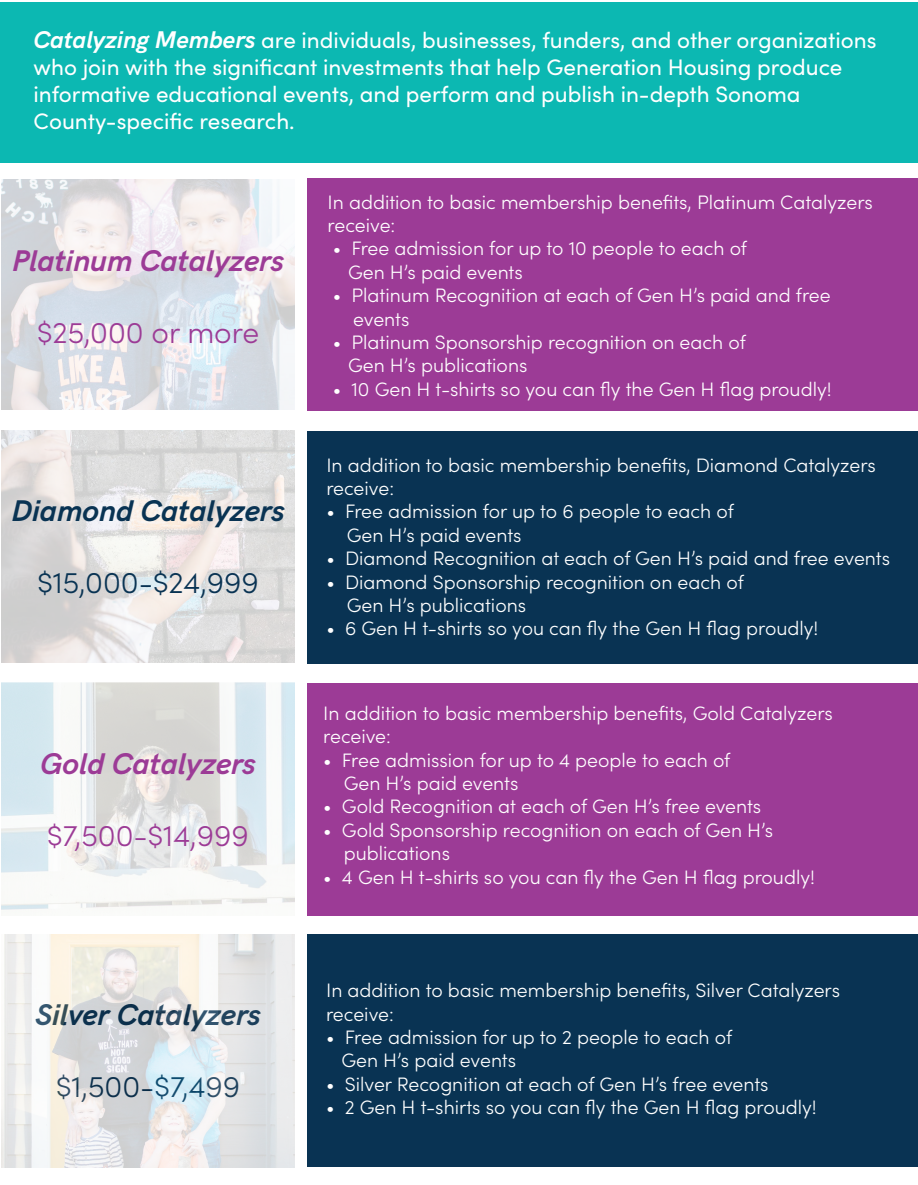
<style>
.page{position:relative;width:918px;height:1185px;background:#fff}
.page>*{position:absolute;margin:0;border:0;box-sizing:border-box;transform-origin:0 0}
.t1{font:italic 30px "HK Grotesk Bold Legacy";color:#093353}
.t2{font:italic 30px "HK Grotesk Bold Legacy";color:#9c3b96}
.t3{font:300 30px "Sofia Pro";color:#093353}
.t4{font:300 30px "Sofia Pro";color:#9c3b96}
.t5{font:22.5px/27px "Sofia Pro";color:#fff}
.t6{font:300 19.5px/23.4px "Sofia Pro";color:#fff}
.s1{font-family:"HK Grotesk";font-weight:700;font-style:italic;font-size:24px}
</style>
<div class="page">
<div style="left:308px;top:934px;width:610px;height:232px;background:#093353"></div>
<div style="left:308px;top:683px;width:610px;height:232px;background:#9c3b96"></div>
<div style="left:308px;top:431px;width:610px;height:232px;background:#093353"></div>
<div style="left:308px;top:178px;width:610px;height:233px;background:#9c3b96"></div>
<img style="left:2px;top:179px;width:293px;height:230px">
<img style="left:2px;top:682px;width:293px;height:228px">
<img style="left:2px;top:430px;width:293px;height:232px">
<img style="left:2px;top:934px;width:292px;height:233px">
<div style="left:0;top:2px;width:918px;height:161px;background:#0cb8b2"></div>
<p class="t5" style="left:34px;top:25px;width:845px"><span class="s1">Catalyzing Members</span> are individuals, businesses, funders, and other organizations who join with the significant investments that help Generation Housing produce informative educational events, and perform and publish in-depth Sonoma County-specific research.</p>
<h1 class="t2" style="left:12px;top:238px;width:273px">Platinum Catalyzers</h1>
<h1 class="t4" style="left:37px;top:311px;width:224px">$25,000 or more</h1>
<h1 class="t1" style="left:12px;top:488px;width:275px">Diamond Catalyzers</h1>
<h1 class="t3" style="left:37px;top:560px;width:223px">$15,000-$24,999</h1>
<h1 class="t2" style="left:40px;top:740px;width:218px">Gold Catalyzers</h1>
<h1 class="t4" style="left:47px;top:813px;width:203px">$7,500-$14,999</h1>
<h1 class="t1" style="left:35px;top:992px;width:227px">Silver Catalyzers</h1>
<h1 class="t3" style="left:56px;top:1064px;width:186px">$1,500-$7,499</h1>
<p class="t6" style="left:328px;top:189px;width:547px">In addition to basic membership benefits, Platinum Catalyzers receive:</p>
<p class="t6" style="left:348px;top:236px;width:401px;text-indent:-15px">• Free admission for up to 10 people to each of<br>Gen H’s paid events</p>
<p class="t6" style="left:353px;top:282px;width:479px;text-indent:-20px">• Platinum Recognition at each of Gen H’s paid and free events</p>
<p class="t6" style="left:348px;top:329px;width:399px;text-indent:-15px">• Platinum Sponsorship recognition on each of<br>Gen H’s publications</p>
<p class="t6" style="left:333px;top:376px;width:500px">• 10 Gen H t-shirts so you can fly the Gen H flag proudly!</p>
<p class="t6" style="left:326px;top:452px;width:551px">In addition to basic membership benefits, Diamond Catalyzers receive:</p>
<p class="t6" style="left:347px;top:498px;width:389px;text-indent:-20px">• Free admission for up to 6 people to each of<br>Gen H’s paid events</p>
<p class="t6" style="left:326px;top:545px;width:565px">• Diamond Recognition at each of Gen H’s paid and free events</p>
<p class="t6" style="left:347px;top:569px;width:399px;text-indent:-20px">• Diamond Sponsorship recognition on each of<br>Gen H’s publications</p>
<p class="t6" style="left:326px;top:615px;width:494px">• 6 Gen H t-shirts so you can fly the Gen H flag proudly!</p>
<p class="t6" style="left:323px;top:700px;width:511px">In addition to basic membership benefits, Gold Catalyzers receive:</p>
<p class="t6" style="left:344px;top:746px;width:388px;text-indent:-20px">• Free admission for up to 4 people to each of<br>Gen H’s paid events</p>
<p class="t6" style="left:323px;top:793px;width:440px">• Gold Recognition at each of Gen H’s free events</p>
<p class="t6" style="left:344px;top:817px;width:431px;text-indent:-20px">• Gold Sponsorship recognition on each of Gen H’s publications</p>
<p class="t6" style="left:323px;top:863px;width:493px">• 4 Gen H t-shirts so you can fly the Gen H flag proudly!</p>
<p class="t6" style="left:326px;top:977px;width:516px">In addition to basic membership benefits, Silver Catalyzers receive:</p>
<p class="t6" style="left:341px;top:1024px;width:392px;text-indent:-15px">• Free admission for up to 2 people to each of<br>Gen H’s paid events</p>
<p class="t6" style="left:326px;top:1070px;width:444px">• Silver Recognition at each of Gen H’s free events</p>
<p class="t6" style="left:326px;top:1094px;width:492px">• 2 Gen H t-shirts so you can fly the Gen H flag proudly!</p>
</div>
